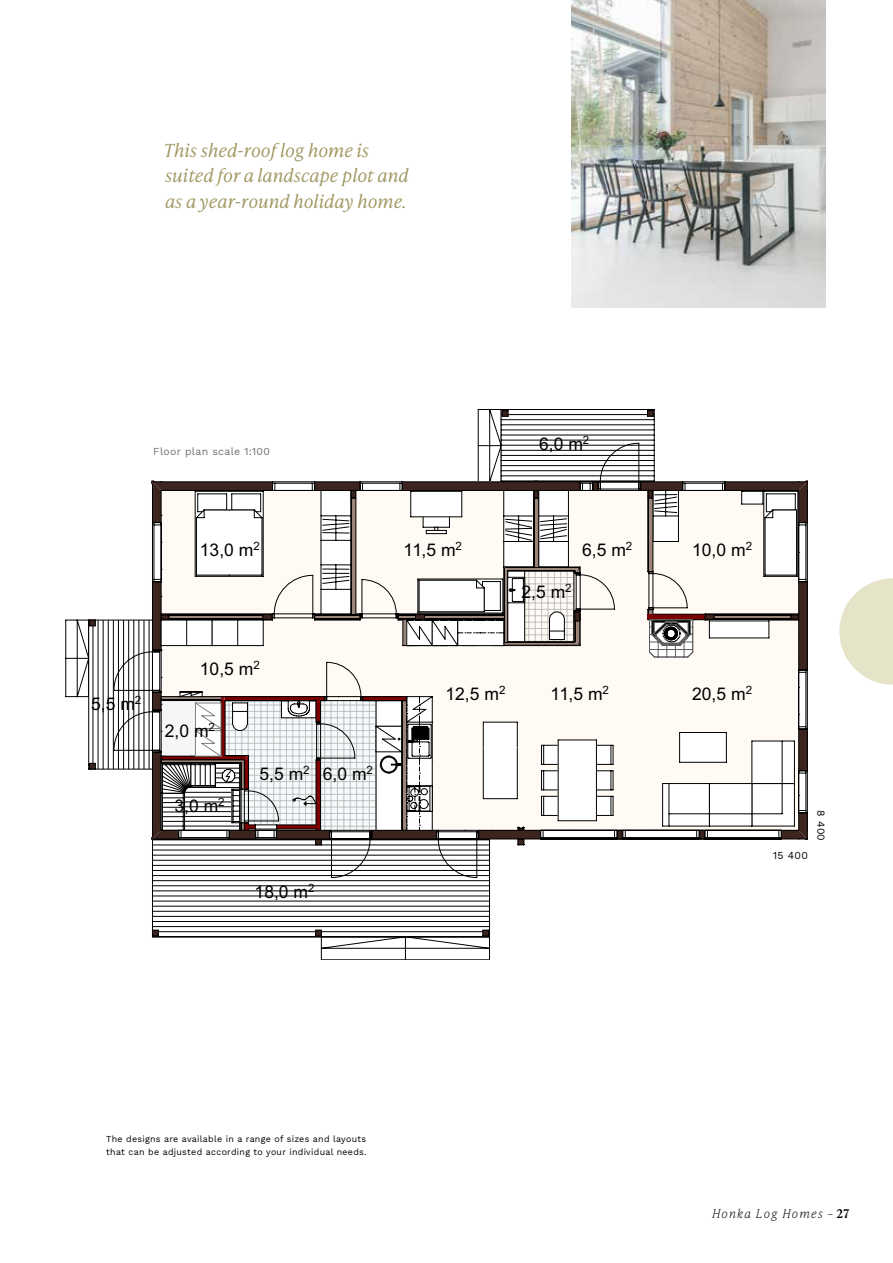
<style>
.page{position:relative;width:893px;height:1263px;background:#fff}
.page>*{position:absolute;margin:0;border:0;box-sizing:border-box;transform-origin:0 0}
.t1{font:italic 300 18px/25.5px "Ivy Presto Text";color:#a19761}
.t2{font:17.55px "Arial";color:#000}
.t3{font:italic 100 12px "Ivy Presto Text";letter-spacing:.1em;color:#000}
.t4{font:10.5px "Work Sans";letter-spacing:.03em;color:#706f6f}
.t5{font:10.5px "Work Sans";letter-spacing:.03em;color:#000}
.t6{font:9px/13.5px "Work Sans";letter-spacing:.03em;color:#000}
.s1{font-weight:600;font-style:normal}
</style>
<div class="page">
<svg style="left:66px;top:619px;width:22px;height:79px"></svg>
<svg style="left:152px;top:878px;width:338px;height:59px"></svg>
<svg style="left:152px;top:930px;width:7px;height:7px"></svg>
<svg style="left:315px;top:930px;width:175px;height:30px"></svg>
<svg style="left:88px;top:409px;width:720px;height:469px"></svg>
<img style="left:571px;top:0;width:254px;height:307px">
<svg style="left:839px;top:578px;width:54px;height:107px"></svg>
<h1 class="t1" style="left:163px;top:137px;width:247px">This shed-roof log home is suited for a landscape plot and as a year-round holiday home.</h1>
<p class="t4" style="left:153px;top:443px;width:118px">Floor plan scale 1:100</p>
<h2 class="t2" style="left:539px;top:432px;width:52px">6,0 m<sup>2</sup></h2>
<h2 class="t2" style="left:200px;top:538px;width:61px">13,0 m<sup>2</sup></h2>
<h2 class="t2" style="left:403px;top:538px;width:60px">11,5 m<sup>2</sup></h2>
<h2 class="t2" style="left:692px;top:538px;width:61px">10,0 m<sup>2</sup></h2>
<h2 class="t2" style="left:582px;top:538px;width:52px">6,5 m<sup>2</sup></h2>
<h2 class="t2" style="left:91px;top:692px;width:52px">5,5 m<sup>2</sup></h2>
<h2 class="t2" style="left:200px;top:657px;width:61px">10,5 m<sup>2</sup></h2>
<h2 class="t2" style="left:165px;top:719px;width:52px">2,0 m<sup>2</sup></h2>
<h2 class="t2" style="left:174px;top:794px;width:52px">3,0 m<sup>2</sup></h2>
<h2 class="t2" style="left:260px;top:762px;width:115px">5,5 m<sup>2</sup> 6,0 m<sup>2</sup></h2>
<h2 class="t2" style="left:255px;top:880px;width:61px">18,0 m<sup>2</sup></h2>
<h2 class="t2" style="left:521px;top:580px;width:52px">2,5 m<sup>2</sup></h2>
<h2 class="t2" style="left:446px;top:682px;width:61px">12,5 m<sup>2</sup></h2>
<h2 class="t2" style="left:550px;top:682px;width:60px">11,5 m<sup>2</sup></h2>
<h2 class="t2" style="left:692px;top:682px;width:61px">20,5 m<sup>2</sup></h2>
<p class="t5" style="left:773px;top:848px;width:36px">15 400</p>
<p class="t5" style="left:829px;top:810px;width:32px;rotate:90deg">8 400</p>
<p class="t6" style="left:106px;top:1131px;width:262px">The designs are available in a range of sizes and layouts that can be adjusted according to your individual needs.</p>
<h3 class="t3" style="left:712px;top:1205px;width:139px">Honka Log Homes – <span class="s1">27</span></h3>
</div>
